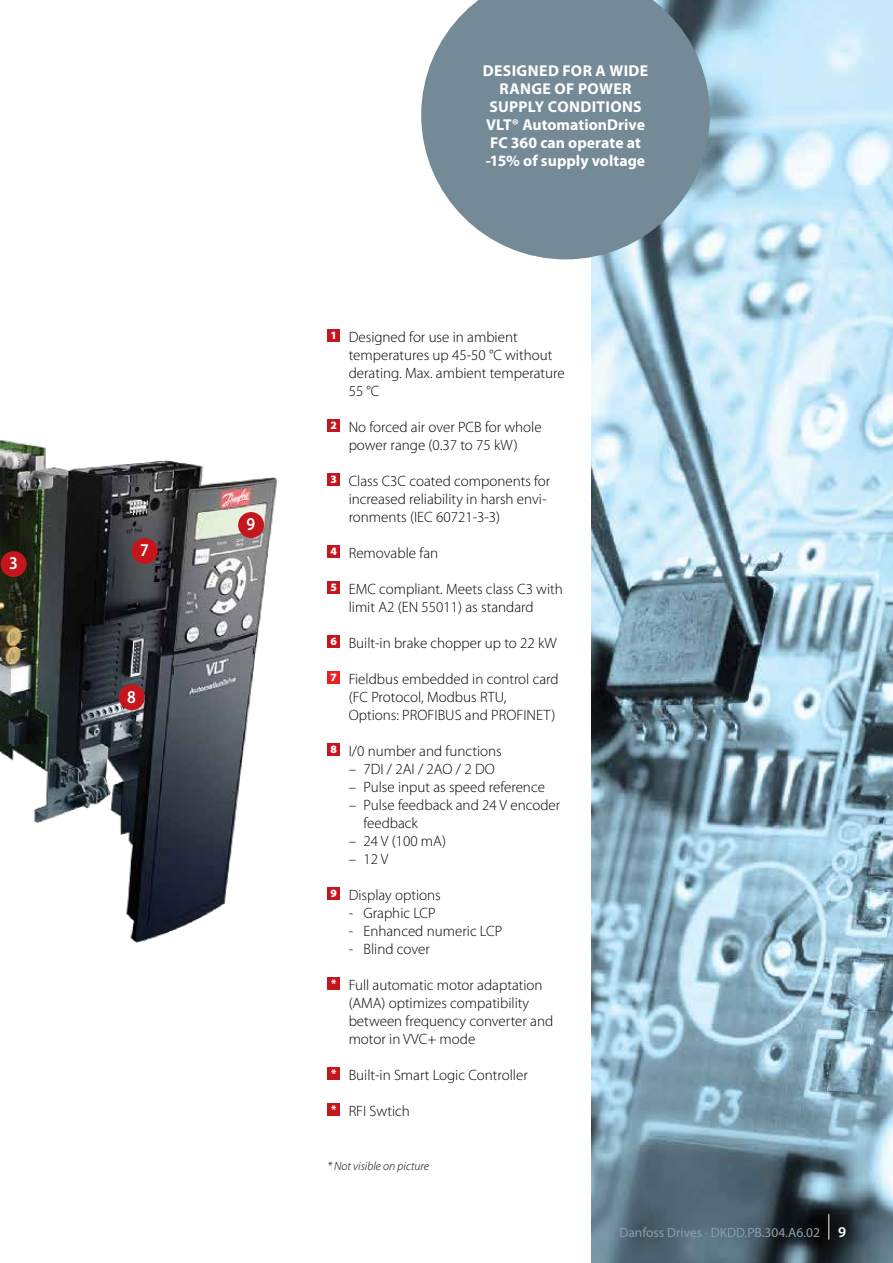
<style>
.page{position:relative;width:893px;height:1263px;background:#fff}
.page>*{position:absolute;margin:0;border:0;box-sizing:border-box;transform-origin:0 0}
.t1{font:600 18px "Myriad Pro";color:#fff;scale:.9 1}
.t2{font:700 15.75px/18px "Myriad Pro";letter-spacing:.005em;color:#fff;text-align:center}
.t3{font:300 15px/18px "Myriad Pro";color:#000}
.t4{font:13.5px "Myriad Pro";color:#8b9faa}
.t5{font:italic 300 12px "Myriad Pro";color:#000}
.s1{font-weight:600;font-size:15px;color:#fff}
</style>
<div class="page">
<img style="left:591px;top:0;width:302px;height:1263px">
<svg style="left:828px;top:1214px;width:1px;height:25px"></svg>
<div style="left:327px;top:329px;width:13px;height:13px;background:#c4161c"></div>
<div style="left:327px;top:419px;width:13px;height:13px;background:#c4161c"></div>
<div style="left:327px;top:473px;width:13px;height:13px;background:#c4161c"></div>
<div style="left:327px;top:545px;width:13px;height:13px;background:#c4161c"></div>
<div style="left:327px;top:581px;width:13px;height:13px;background:#c4161c"></div>
<div style="left:327px;top:635px;width:13px;height:13px;background:#c4161c"></div>
<div style="left:327px;top:671px;width:13px;height:13px;background:#ed1d24"></div>
<div style="left:327px;top:743px;width:13px;height:13px;background:#c4161c"></div>
<div style="left:327px;top:887px;width:13px;height:13px;background:#c4161c"></div>
<div style="left:327px;top:977px;width:13px;height:13px;background:#c4161c"></div>
<div style="left:327px;top:1067px;width:13px;height:13px;background:#c4161c"></div>
<div style="left:327px;top:1103px;width:13px;height:13px;background:#c4161c"></div>
<img style="left:0;top:439px;width:277px;height:504px">
<div style="left:238px;top:512px;width:26px;height:26px;background:#c4161c;border-radius:50%"></div>
<div style="left:1px;top:551px;width:26px;height:26px;background:#c4161c;border-radius:50%"></div>
<div style="left:119px;top:684px;width:26px;height:26px;background:#c4161c;border-radius:50%"></div>
<div style="left:132px;top:538px;width:26px;height:26px;background:#c4161c;border-radius:50%"></div>
<svg style="left:421px;top:0;width:289px;height:259px;background:#8297a2"></svg>
<p class="t1" style="left:9px;top:552px;width:11px">3</p>
<p class="t1" style="left:140px;top:539px;width:11px">7</p>
<p class="t1" style="left:127px;top:685px;width:11px">8</p>
<p class="t1" style="left:247px;top:513px;width:11px">9</p>
<p class="t2" style="left:483px;top:61px;width:167px">DESIGNED FOR A WIDE<br>RANGE OF POWER<br>SUPPLY CONDITIONS<br>VLT® AutomationDrive<br>FC 360 can operate at -15% of supply voltage</p>
<p class="t3" style="left:349px;top:328px;width:218px;text-indent:-18px"><sup>1</sup> Designed for use in ambient temperatures up 45-50 °C without derating. Max. ambient temperature<br>55 °C</p>
<p class="t3" style="left:331px;top:418px;width:213px;text-align:center"><sup>2</sup> No forced air over PCB for whole power range (0.37 to 75 kW)</p>
<p class="t3" style="left:349px;top:472px;width:203px;text-indent:-18px"><sup>3</sup> Class C3C coated components for increased reliability in harsh envi&shy;ronments (IEC 60721-3-3)</p>
<p class="t3" style="left:331px;top:544px;width:109px"><sup>4</sup> Removable fan</p>
<p class="t3" style="left:349px;top:580px;width:216px;text-indent:-18px"><sup>5</sup> EMC compliant. Meets class C3 with limit A2 (EN 55011) as standard</p>
<p class="t3" style="left:331px;top:634px;width:228px"><sup>6</sup> Built-in brake chopper up to 22 kW</p>
<p class="t3" style="left:349px;top:670px;width:211px;text-indent:-18px"><sup>7</sup> Fieldbus embedded in control card (FC Protocol, Modbus RTU,<br>Options: PROFIBUS and PROFINET)</p>
<p class="t3" style="left:331px;top:742px;width:173px"><sup>8</sup> I/0 number and functions</p>
<p class="t3" style="left:349px;top:760px;width:148px">– 7DI / 2AI / 2AO / 2 DO</p>
<p class="t3" style="left:349px;top:778px;width:198px">– Pulse input as speed reference</p>
<p class="t3" style="left:363px;top:796px;width:198px;text-indent:-15px">– Pulse feedback and 24 V encoder feedback</p>
<p class="t3" style="left:349px;top:832px;width:99px">– 24 V (100 mA)</p>
<p class="t3" style="left:349px;top:850px;width:41px">– 12 V</p>
<p class="t3" style="left:331px;top:886px;width:112px"><sup>9</sup> Display options</p>
<p class="t3" style="left:349px;top:904px;width:88px">- Graphic LCP</p>
<p class="t3" style="left:349px;top:922px;width:155px">- Enhanced numeric LCP</p>
<p class="t3" style="left:349px;top:940px;width:83px">- Blind cover</p>
<p class="t3" style="left:349px;top:976px;width:206px;text-indent:-18px"><sup>*</sup> Full automatic motor adaptation (AMA) optimizes compatibility between frequency converter and motor in VVC+ mode</p>
<p class="t3" style="left:331px;top:1066px;width:198px"><sup>*</sup> Built-in Smart Logic Controller</p>
<p class="t3" style="left:331px;top:1102px;width:80px"><sup>*</sup> RFI Swtich</p>
<p class="t5" style="left:327px;top:1160px;width:103px">* Not visible on picture</p>
<p class="t4" style="left:619px;top:1224px;width:228px">Danfoss Drives · DKDD.PB.304.A6.02 <span class="s1">9</span></p>
</div>
